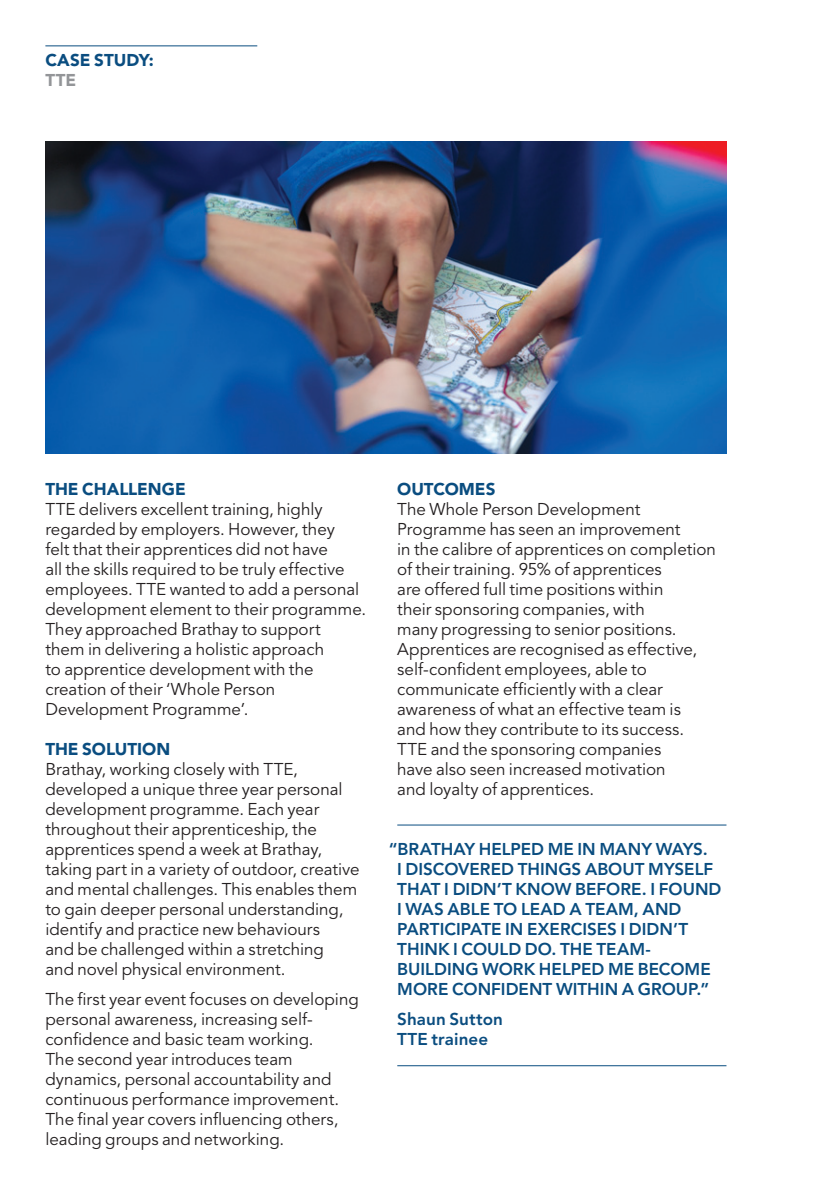
<style>
.page{position:relative;width:840px;height:1191px;background:#fff}
.page>*{position:absolute;margin:0;border:0;box-sizing:border-box;transform-origin:0 0}
.t1{font:17px/20px "Avenir";color:#231f20}
.t2{font:800 17px/20px "Avenir";color:#0a4d80}
.t3{font:900 17px "Avenir";letter-spacing:-.005em;color:#0a4d80}
.t4{font:900 17px "Avenir";color:#939598}
</style>
<div class="page">
<hr style="left:45px;top:45px;width:212px;height:1px;background:#0a4d80">
<hr style="left:397px;top:824px;width:329px;height:1px;background:#0a4d80">
<hr style="left:397px;top:1065px;width:329px;height:1px;background:#0a4d80">
<img style="left:45px;top:142px;width:681px;height:312px">
<p class="t3" style="left:45px;top:50px;width:110px">CASE STUDY:</p>
<p class="t4" style="left:45px;top:70px;width:32px">TTE</p>
<p class="t3" style="left:45px;top:479px;width:74px">THE CHALLEN</p>
<p class="t3" style="left:162px;top:479px;width:23px">GE</p>
<p class="t1" style="left:45px;top:499px;width:322px">TTE delivers excellent training, highly regarded by employers. However, they<br>felt that their apprentices did not have<br>all the skills required to be truly effective employees. TTE wanted to add a personal development element to their programme.<br>They approached Brathay to support<br>them in delivering a holistic approach<br>to apprentice development with the creation of their ‘Whole Person Development Programme’.</p>
<p class="t3" style="left:45px;top:739px;width:126px">THE SOLUTION</p>
<p class="t1" style="left:45px;top:759px;width:315px">Brathay, working closely with TTE, developed a unique three year personal development programme. Each year throughout their apprenticeship, the apprentices spend a week at Brathay, taking part in a variety of outdoor, creative and mental challenges. This enables them to gain deeper personal understanding, identify and practice new behaviours<br>and be challenged within a stretching<br>and novel physical environment.</p>
<p class="t1" style="left:45px;top:989px;width:315px">The first year event focuses on developing personal awareness, increasing self&shy;confidence and basic team working.<br>The second year introduces team dynamics, personal accountability and continuous performance improvement.<br>The final year covers influencing others, leading groups and networking.</p>
<p class="t3" style="left:397px;top:478px;width:61px">OUTCOMES</p>
<p class="t1" style="left:397px;top:499px;width:320px">The Whole Person Development Programme has seen an improvement<br>in the calibre of apprentices on completion of their training. 95% of apprentices<br>are offered full time positions within<br>their sponsoring companies, with<br>many progressing to senior positions.<br>Apprentices are recognised as effective, self-confident employees, able to communicate efficiently with a clear awareness of what an effective team is<br>and how they contribute to its success.<br>TTE and the sponsoring companies<br>have also seen increased motivation<br>and loyalty of apprentices.</p>
<p class="t2" style="left:397px;top:839px;width:325px;text-indent:-8px">“BRATHAY HELPED ME IN MANY WAYS.<br>I DISCOVERED THINGS ABOUT MYSELF<br>THAT I DIDN’T KNOW BEFORE. I FOUND<br>I WAS ABLE TO LEAD A TEAM, AND<br>PARTICIPATE IN EXERCISES I DIDN’T<br>THINK I COULD DO. THE TEAM-<br>BUILDING WORK HELPED ME BECOME<br>MORE CONFIDENT WITHIN A GROUP.”</p>
<p class="t2" style="left:397px;top:1009px;width:107px">SHAUN SUTTON<br>TTE</p>
<p class="t2" style="left:431px;top:1029px;width:58px">TRAINEE</p>
</div>
